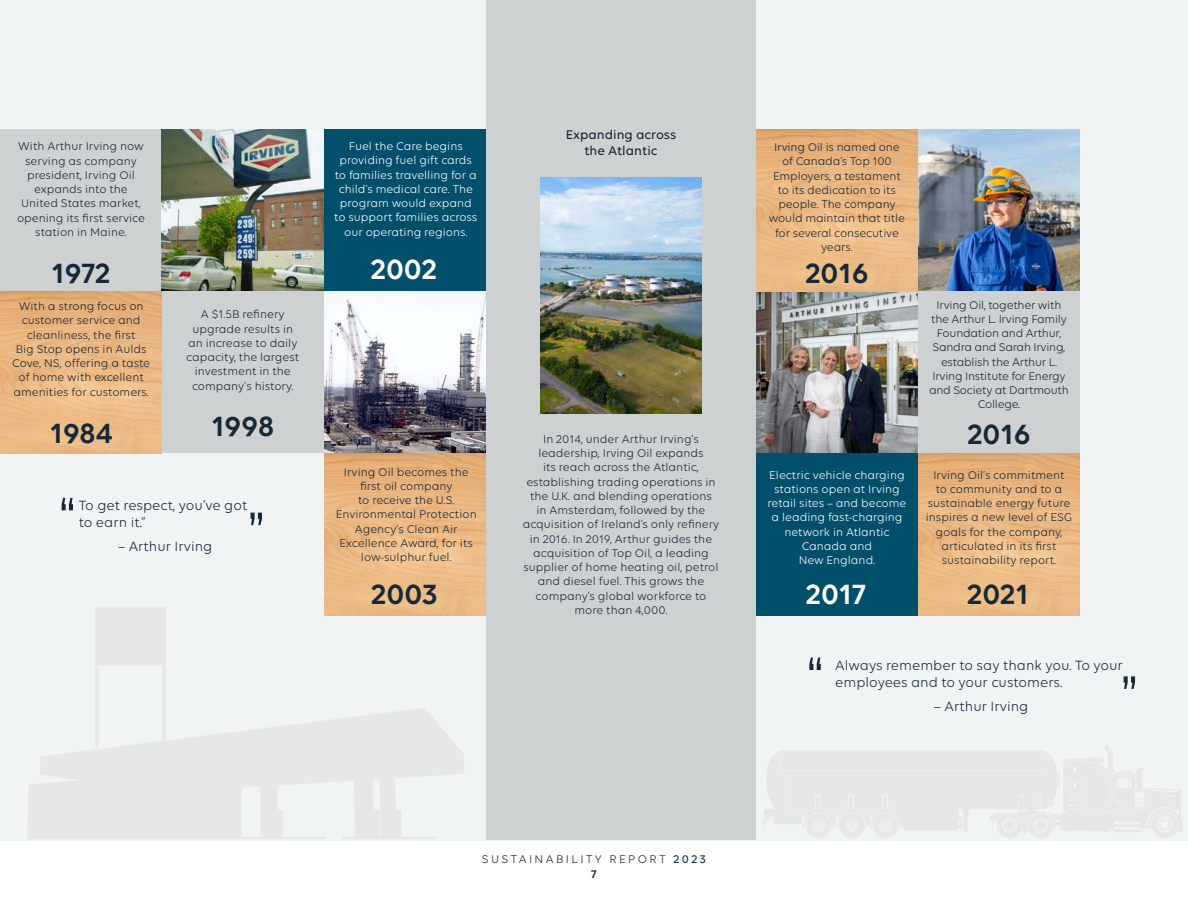
<style>
.page{position:relative;width:1188px;height:918px;background:#fff}
.page>*{position:absolute;margin:0;border:0;box-sizing:border-box;transform-origin:0 0}
.t1{font:600 30px "Volte";color:#172938}
.t2{font:600 30px "Volte";color:#fff}
.t3{font:14.4px/17.2px "Volte";color:#172938}
.t4{font:500 13.5px/16.2px "Volte";color:#172938;text-align:center}
.t5{font:12px/14.2px "Volte";color:#172938;text-align:center}
.t6{font:12px/14.2px "Volte";color:#fff;text-align:center}
.t7{font:12px/14.2px "Volte";letter-spacing:-.02em;color:#172938;text-align:center}
.t8{font:12px/14.4px "Volte";letter-spacing:.2em;color:#172938;text-align:center}
.s1{font-weight:500}
.s2{font-weight:600}
</style>
<div class="page">
<div style="left:0;top:0;width:1188px;height:840px;background:#f1f4f4"></div>
<div style="left:486px;top:0;width:270px;height:839px;background:#ced1d2"></div>
<svg style="left:762px;top:745px;width:420px;height:93px"></svg>
<img style="left:324px;top:291px;width:162px;height:324px">
<img style="left:918px;top:129px;width:162px;height:162px">
<div style="left:918px;top:291px;width:162px;height:162px;background:#ced1d2"></div>
<div style="left:0;top:129px;width:162px;height:162px;background:#ced1d2"></div>
<img style="left:756px;top:129px;width:162px;height:324px">
<div style="left:756px;top:453px;width:162px;height:162px;background:#004f6b"></div>
<img style="left:162px;top:129px;width:162px;height:162px">
<div style="left:162px;top:291px;width:162px;height:162px;background:#ced1d2"></div>
<img style="left:540px;top:178px;width:162px;height:236px">
<img style="left:918px;top:453px;width:162px;height:162px">
<div style="left:324px;top:129px;width:162px;height:162px;background:#004f6b"></div>
<img style="left:0;top:291px;width:162px;height:162px">
<svg style="left:62px;top:498px;width:11px;height:12px"></svg>
<svg style="left:251px;top:513px;width:11px;height:12px"></svg>
<svg style="left:809px;top:657px;width:12px;height:13px"></svg>
<svg style="left:1124px;top:676px;width:11px;height:13px"></svg>
<svg style="left:96px;top:607px;width:70px;height:101px"></svg>
<svg style="left:27px;top:708px;width:437px;height:131px;fill:#e5e7e8"></svg>
<p class="t5" style="left:17px;top:139px;width:129px">With Arthur Irving now serving as company president, Irving Oil expands into the<br>United States market, opening its first service station in Maine.</p>
<p class="t1" style="left:52px;top:256px;width:60px">1972</p>
<p class="t5" style="left:12px;top:299px;width:139px">With a strong focus on customer service and cleanliness, the first<br>Big Stop opens in Aulds<br>Cove, NS, offering a taste of home with excellent amenities for customers.</p>
<p class="t1" style="left:50px;top:416px;width:64px">1984</p>
<p class="t5" style="left:186px;top:307px;width:115px">A $1.5B refinery upgrade results in an increase to daily capacity, the largest investment in the company's history.</p>
<p class="t1" style="left:211px;top:409px;width:64px">1998</p>
<p class="t3" style="left:79px;top:497px;width:170px">To get respect, you’ve got to earn it.”</p>
<p class="t3" style="left:118px;top:537px;width:96px">– Arthur Irving</p>
<p class="t6" style="left:334px;top:139px;width:145px">Fuel the Care begins providing fuel gift cards to families travelling for a child’s medical care. The program would expand to support families across our operating regions.</p>
<p class="t2" style="left:371px;top:251px;width:68px">2002</p>
<p class="t4" style="left:566px;top:126px;width:112px">Expanding across the Atlantic</p>
<p class="t5" style="left:769px;top:140px;width:138px">Irving Oil is named one of Canada’s Top 100<br>Employers, a testament to its dedication to its people. The company would maintain that title for several consecutive years.</p>
<p class="t1" style="left:805px;top:256px;width:65px">2016</p>
<p class="t7" style="left:929px;top:297px;width:141px">Irving Oil, together with the Arthur L. Irving Family<br>Foundation and Arthur,<br>Sandra and Sarah Irving, establish the Arthur L.<br>Irving Institute for Energy and Society at Dartmouth<br>College.</p>
<p class="t1" style="left:967px;top:417px;width:65px">2016</p>
<p class="t5" style="left:523px;top:432px;width:198px">In 2014, under Arthur Irving’s leadership, Irving Oil expands<br>its reach across the Atlantic, establishing trading operations in the U.K. and blending operations<br>in Amsterdam, followed by the acquisition of Ireland’s only refinery in 2016. In 2019, Arthur guides the acquisition of Top Oil, a leading supplier of home heating oil, petrol and diesel fuel. This grows the company’s global workforce to more than 4,000.</p>
<p class="t5" style="left:336px;top:464px;width:142px">Irving Oil becomes the first oil company<br>to receive the U.S.<br>Environmental Protection<br>Agency's Clean Air<br>Excellence Award, for its low-sulphur fuel.</p>
<p class="t6" style="left:768px;top:467px;width:140px">Electric vehicle charging stations open at Irving retail sites – and become a leading fast-charging network in Atlantic<br>Canada and<br>New England.</p>
<p class="t5" style="left:926px;top:467px;width:148px">Irving Oil’s commitment<br>to community and to a sustainable energy future inspires a new level of ESG goals for the company, articulated in its first sustainability report.</p>
<p class="t1" style="left:371px;top:577px;width:68px">2003</p>
<p class="t2" style="left:806px;top:576px;width:62px">2017</p>
<p class="t1" style="left:967px;top:576px;width:63px">2021</p>
<p class="t3" style="left:835px;top:656px;width:289px">Always remember to say thank you. To your employees and to your customers.</p>
<p class="t3" style="left:934px;top:697px;width:96px">– Arthur Irving</p>
<p class="t8" style="left:482px;top:852px;width:226px">SUSTAINABILITY REPORT <span class="s1">2023<br></span><span class="s2">7</span></p>
</div>
